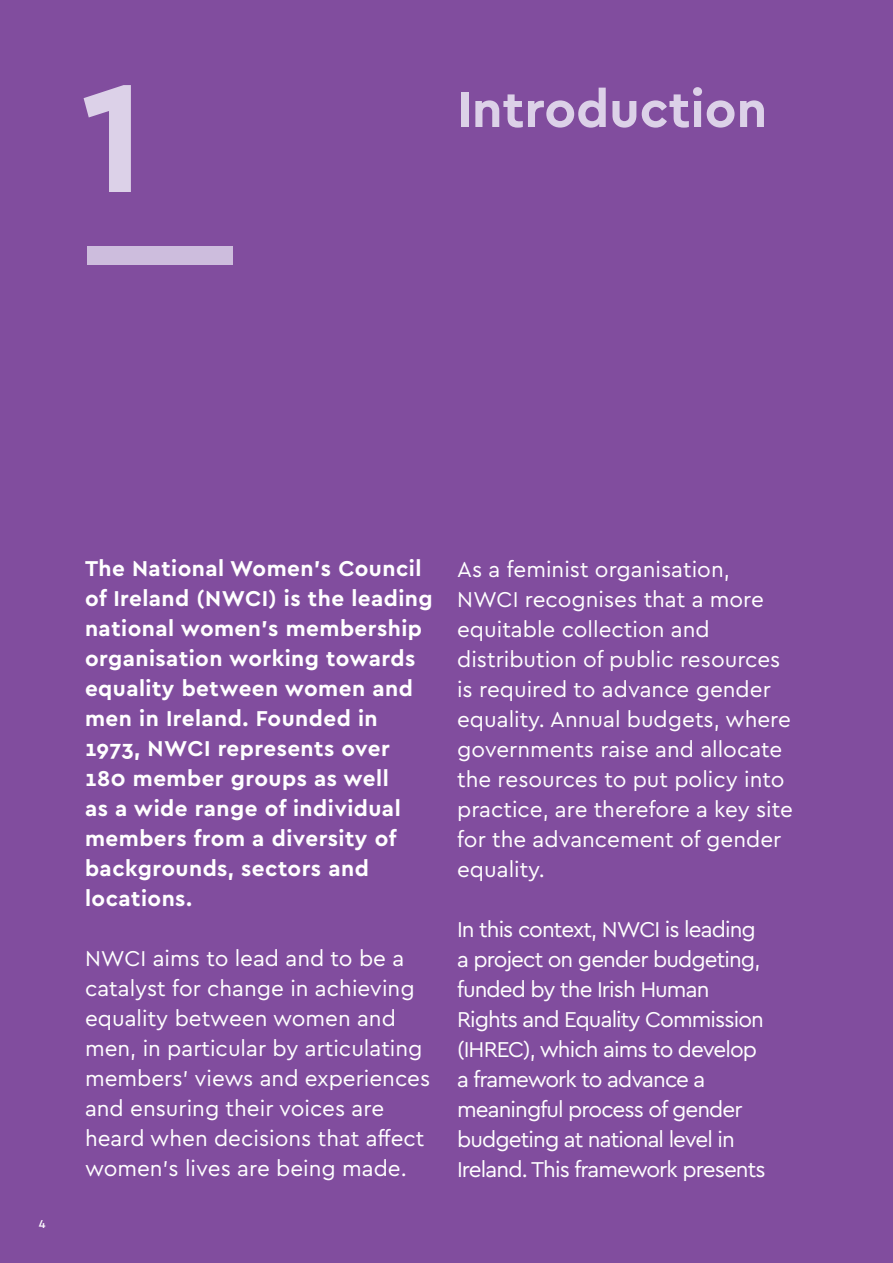
<style>
.page{position:relative;width:893px;height:1263px;background:#814d9e}
.page>*{position:absolute;margin:0;border:0;box-sizing:border-box;transform-origin:0 0}
.t1{font:700 162px "Cera GR";color:#dcd1e8}
.t2{font:700 162px "Cera GR";color:#cdbddd}
.t3{font:700 52.5px "Cera GR";color:#dcd1e8}
.t4{font:22.5px/30px "Cera GR";color:#fff}
.t5{font:700 22.5px/30px "Cera GR";letter-spacing:.02em;color:#fff}
.t6{font:22.5px/30px "Cera GR";letter-spacing:-.04em;color:#fff}
.t7{font:500 12px "Cera GR";color:#fff}
</style>
<div class="page">
<h1 class="t1" style="left:81px;top:46px;width:66px">1</h1>
<h1 class="t2" style="left:79px;top:166px;width:163px">―</h1>
<h2 class="t3" style="left:457px;top:80px;width:312px">Introduction</h2>
<p class="t7" style="left:39px;top:1217px;width:8px">4</p>
<p class="t5" style="left:85px;top:554px;width:349px">The National Women’s Council of Ireland (NWCI) is the leading national women’s membership organisation working towards equality between women and men in Ireland. Founded in<br>1973, NWCI represents over<br>180 member groups as well<br>as a wide range of individual members from a diversity of backgrounds, sectors and locations.</p>
<p class="t4" style="left:85px;top:944px;width:347px">NWCI aims to lead and to be a catalyst for change in achieving equality between women and men, in particular by articulating members’ views and experiences and ensuring their voices are heard when decisions that affect women’s lives are being made.</p>
<p class="t4" style="left:457px;top:555px;width:337px">As a feminist organisation,<br>NWCI recognises that a more equitable collection and distribution of public resources is required to advance gender equality. Annual budgets, where governments raise and allocate the resources to put policy into practice, are therefore a key site for the advancement of gender equality.</p>
<p class="t6" style="left:457px;top:914px;width:310px">In this context, NWCI is leading a project on gender budgeting, funded by the Irish Human<br>Rights and Equality Commission (IHREC), which aims to develop a framework to advance a meaningful process of gender budgeting at national level in<br>Ireland. This framework presents</p>
</div>
